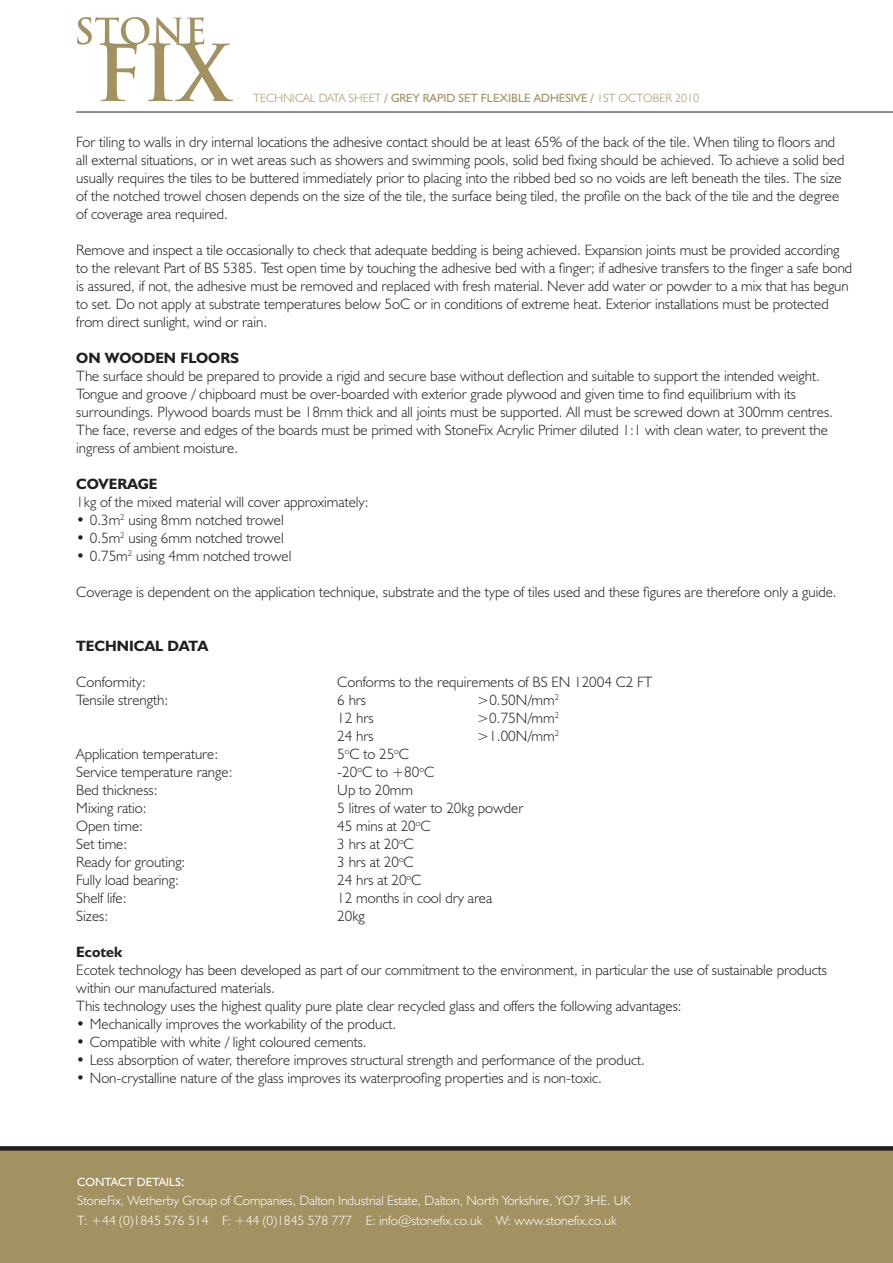
<style>
.page{position:relative;width:893px;height:1263px;background:#fff}
.page>*{position:absolute;margin:0;border:0;box-sizing:border-box;transform-origin:0 0}
.t1{font:300 15px/18px "Humanist 521 BT";color:#231f20}
.t2{font:700 15px "Humanist 521 BT";color:#231f20}
.t3{font:300 13.5px/19.5px "Humanist 521 BT";color:#fff}
.t4{font:300 12px "Humanist 521 BT";color:#a29161}
.t5{font:12px "Humanist 521 BT";color:#a29161}
.t6{font:12px "Humanist 521 BT";color:#fff}
.s1{font-weight:400}
.s2{font-size:15px}
</style>
<div class="page">
<div style="left:0;top:1149px;width:893px;height:113px;background:#a29161"></div>
<div style="left:0;top:1146px;width:893px;height:5px;background:#231f20"></div>
<hr style="left:76px;top:112px;width:817px;height:1px;background:#231f20">
<svg style="left:77px;top:17px;width:156px;height:84px"></svg>
<p class="t4" style="left:253px;top:90px;width:184px">TECHNICAL DATA SHEET <span class="s1">/ GREY RAPID</span></p>
<p class="t5" style="left:458px;top:90px;width:90px">SET FLEXIBLE ADHESI</p>
<p class="t4" style="left:574px;top:90px;width:127px"><span class="s1">VE /</span> 1st OCTOBER 2010</p>
<p class="t1" style="left:76px;top:132px;width:770px">For tiling to walls in dry internal locations the adhesive contact should be at least 65% of the back of the tile. When tiling to floors and all external situations, or in wet areas such as showers and swimming pools, solid bed fixing should be achieved. To achieve a solid bed usually requires the tiles to be buttered immediately prior to placing into the ribbed bed so no voids are left beneath the tiles. The size of the notched trowel chosen depends on the size of the tile, the surface being tiled, the profile on the back of the tile and the degree of coverage area required.</p>
<p class="t1" style="left:76px;top:240px;width:777px">Remove and inspect a tile occasionally to check that adequate bedding is being achieved. Expansion joints must be provided according to the relevant Part of BS 5385. Test open time by touching the adhesive bed with a finger; if adhesive transfers to the finger a safe bond is assured, if not, the adhesive must be removed and replaced with fresh material. Never add water or powder to a mix that has begun to set. Do not apply at substrate temperatures below 5oC or in conditions of extreme heat. Exterior installations must be protected from direct sunlight, wind or rain.</p>
<p class="t2" style="left:76px;top:348px;width:164px">ON WOODEN FLOORS</p>
<p class="t1" style="left:76px;top:366px;width:758px">The surface should be prepared to provide a rigid and secure base without deflection and suitable to support the intended weight.<br>Tongue and groove / chipboard must be over-boarded with exterior grade plywood and given time to find equilibrium with its surroundings. Plywood boards must be 18mm thick and all joints must be supported. All must be screwed down at 300mm centres.<br>The face, reverse and edges of the boards must be primed with StoneFix Acrylic Primer diluted 1:1 with clean water, to prevent the ingress of ambient moisture.</p>
<p class="t2" style="left:76px;top:474px;width:83px">COVERAGE</p>
<p class="t1" style="left:76px;top:492px;width:294px">1kg of the mixed material will cover approximately:</p>
<p class="t1" style="left:76px;top:510px;width:209px">• 0.3m<sup>2</sup> using 8mm notched trowel</p>
<p class="t1" style="left:76px;top:528px;width:209px">• 0.5m<sup>2</sup> using 6mm notched trowel</p>
<p class="t1" style="left:76px;top:546px;width:217px">• 0.75m<sup>2</sup> using 4mm notched trowel</p>
<p class="t1" style="left:76px;top:582px;width:762px">Coverage is dependent on the application technique, substrate and the type of tiles used and these figures are therefore only a guide.</p>
<p class="t2" style="left:76px;top:636px;width:134px">TECHNICAL DATA</p>
<p class="t1" style="left:76px;top:672px;width:71px">Conformity:</p>
<p class="t1" style="left:337px;top:672px;width:317px">Conforms to the requirements of BS EN 12004 C2 FT</p>
<p class="t1" style="left:76px;top:690px;width:93px">Tensile strength:</p>
<p class="t1" style="left:337px;top:690px;width:30px">6 hrs</p>
<p class="t1" style="left:477px;top:690px;width:84px">&gt;0.50N/mm<sup>2</sup></p>
<p class="t1" style="left:337px;top:708px;width:38px">12 hrs</p>
<p class="t1" style="left:477px;top:708px;width:84px">&gt;0.75N/mm<sup>2</sup></p>
<p class="t1" style="left:337px;top:726px;width:38px">24 hrs</p>
<p class="t1" style="left:477px;top:726px;width:84px">&gt;1.00N/mm<sup>2</sup></p>
<p class="t1" style="left:76px;top:744px;width:143px">Application temperature:</p>
<p class="t1" style="left:337px;top:744px;width:73px">5<sup>o</sup>C to 25<sup>o</sup>C</p>
<p class="t1" style="left:76px;top:762px;width:158px">Service temperature range:</p>
<p class="t1" style="left:337px;top:762px;width:98px">-20<sup>o</sup>C to +80<sup>o</sup>C</p>
<p class="t1" style="left:76px;top:780px;width:83px">Bed thickness:</p>
<p class="t1" style="left:337px;top:780px;width:77px">Up to 20mm</p>
<p class="t1" style="left:76px;top:798px;width:72px">Mixing ratio:</p>
<p class="t1" style="left:337px;top:798px;width:187px">5 litres of water to 20kg powder</p>
<p class="t1" style="left:76px;top:816px;width:68px">Open time:</p>
<p class="t1" style="left:337px;top:816px;width:95px">45 mins at 20<sup>o</sup>C</p>
<p class="t1" style="left:76px;top:834px;width:52px">Set time:</p>
<p class="t1" style="left:337px;top:834px;width:78px">3 hrs at 20<sup>o</sup>C</p>
<p class="t1" style="left:76px;top:852px;width:111px">Ready for grouting:</p>
<p class="t1" style="left:337px;top:852px;width:78px">3 hrs at 20<sup>o</sup>C</p>
<p class="t1" style="left:76px;top:870px;width:104px">Fully load bearing:</p>
<p class="t1" style="left:337px;top:870px;width:86px">24 hrs at 20<sup>o</sup>C</p>
<p class="t1" style="left:76px;top:888px;width:52px">Shelf life:</p>
<p class="t1" style="left:337px;top:888px;width:156px">12 months in cool dry area</p>
<p class="t1" style="left:76px;top:906px;width:33px">Sizes:</p>
<p class="t1" style="left:337px;top:906px;width:29px">20kg</p>
<p class="t2" style="left:76px;top:942px;width:48px">Ecotek</p>
<p class="t1" style="left:76px;top:960px;width:752px">Ecotek technology has been developed as part of our commitment to the environment, in particular the use of sustainable products within our manufactured materials.<br>This technology uses the highest quality pure plate clear recycled glass and offers the following advantages:</p>
<p class="t1" style="left:76px;top:1014px;width:321px">• Mechanically improves the workability of the product.</p>
<p class="t1" style="left:76px;top:1032px;width:292px">• Compatible with white / light coloured cements.</p>
<p class="t1" style="left:76px;top:1050px;width:570px">• Less absorption of water, therefore improves structural strength and performance of the product.</p>
<p class="t1" style="left:76px;top:1068px;width:527px">• Non-crystalline nature of the glass improves its waterproofing properties and is non-toxic.</p>
<p class="t6" style="left:77px;top:1174px;width:109px">CONTACT DETAILS<span class="s2">:</span></p>
<p class="t3" style="left:77px;top:1190px;width:555px">StoneFix, Wetherby Group of Companies, Dalton Industrial Estate, Dalton, North Yorkshire, YO7 3HE. UK<br>T: +44 (0)1845 576 514 F: +44 (0)1845 578 777 E: info@stonefix.co.uk W: www.stonefix.co.uk</p>
</div>
